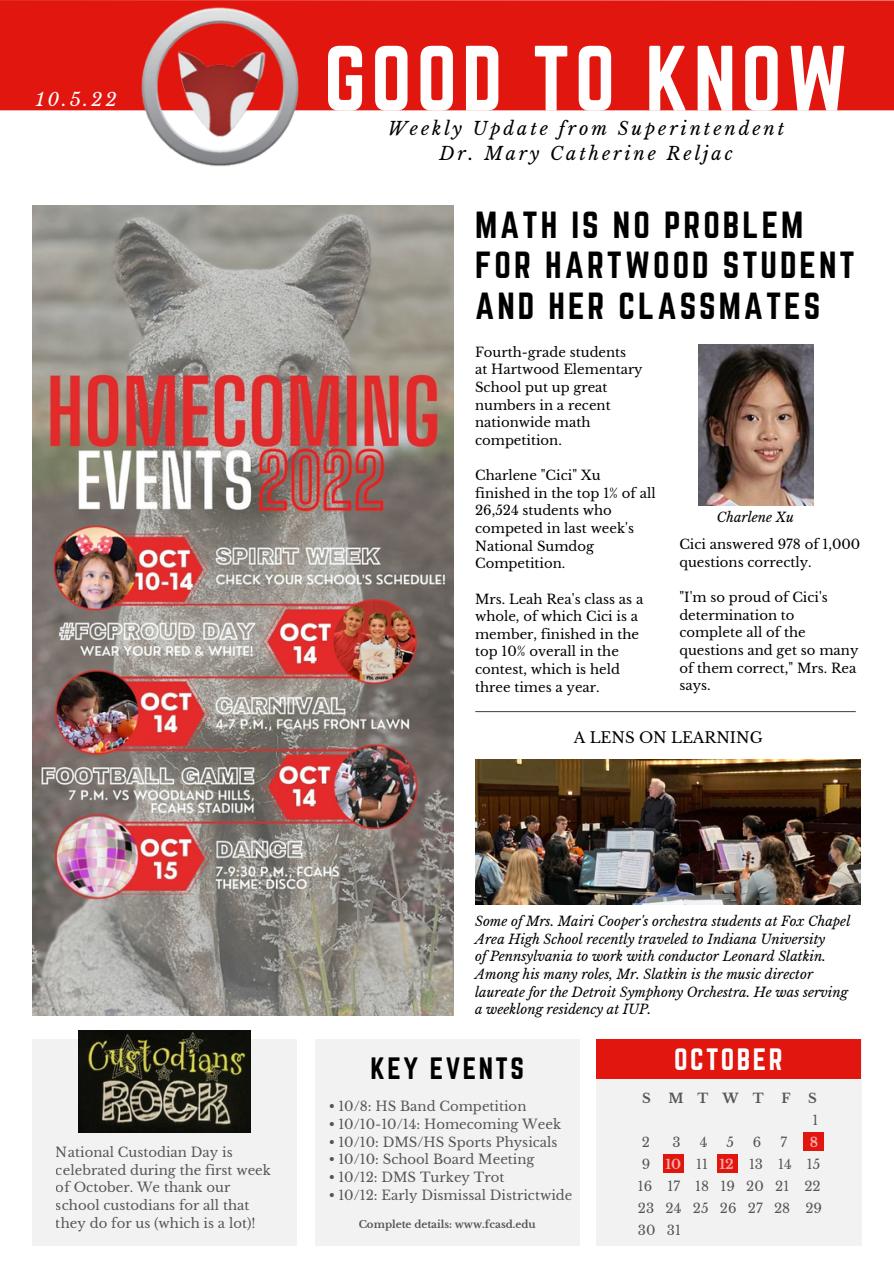
<style>
.page{position:relative;width:894px;height:1264px;background:#fff}
.page>*{position:absolute;margin:0;border:0;box-sizing:border-box;transform-origin:0 0}
.t1{font:81px "Norwester";letter-spacing:.06em;color:#fff}
.t2{font:33px/40.5px "Norwester";letter-spacing:.09em;color:#000}
.t3{font:27px "Norwester";letter-spacing:.09em;color:#000}
.t4{font:27px "Norwester";letter-spacing:.09em;color:#fff}
.t5{font:italic 18px/24.8px "Libre Baskerville";letter-spacing:.16em;color:#000;text-align:center}
.t6{font:italic 18px "Libre Baskerville";color:#fff}
.t7{font:15px "Libre Baskerville";color:#000}
.t8{font:13.2px/17.5px "Libre Baskerville";color:#000}
.t9{font:italic 13.2px/17.5px "Libre Baskerville";color:#000}
.t10{font:700 13.2px "Libre Baskerville";color:#000}
.t11{font:700 10.2px "Libre Baskerville";color:#000}
.s1{font-weight:700;color:#fff}
.s2{color:#010101}
</style>
<div class="page">
<div style="left:0;top:0;width:893px;height:110px;background:#e1160e"></div>
<img style="left:110px;top:0;width:257px;height:167px">
<div style="left:596px;top:1039px;width:264px;height:206px;background:#f2f2f2"></div>
<div style="left:803px;top:1132px;width:20px;height:18px;background:#e1160e"></div>
<div style="left:717px;top:1154px;width:20px;height:18px;background:#e1160e"></div>
<div style="left:663px;top:1154px;width:20px;height:18px;background:#e1160e"></div>
<div style="left:314px;top:1039px;width:265px;height:206px;background:#f2f2f2"></div>
<div style="left:596px;top:1039px;width:264px;height:39px;background:#e1160e"></div>
<div style="left:32px;top:1039px;width:265px;height:206px;background:#f2f2f2"></div>
<img style="left:78px;top:1030px;width:173px;height:102px">
<img style="left:698px;top:345px;width:115px;height:161px">
<hr style="left:475px;top:711px;width:380px;height:1px;background:#545454">
<img style="left:475px;top:759px;width:385px;height:145px">
<img style="left:32px;top:206px;width:421px;height:809px">
<h3 class="t6" style="left:36px;top:89px;width:82px">10.5.22</h3>
<h1 class="t1" style="left:324px;top:30px;width:525px">GOOD TO KNOW</h1>
<h3 class="t5" style="left:388px;top:117px;width:398px">Weekly Update from Superintendent<br>Dr. Mary Catherine Reljac</h3>
<h2 class="t2" style="left:475px;top:204px;width:381px">MATH IS NO PROBLEM<br>FOR HARTWOOD STUDENT<br>AND HER CLASSMATES</h2>
<p class="t8" style="left:475px;top:343px;width:169px">Fourth-grade students<br>at Hartwood Elementary<br>School put up great numbers in a recent nationwide math competition.</p>
<p class="t8" style="left:475px;top:467px;width:182px">Charlene "Cici" Xu finished in the top 1% of all<br>26,524 students who competed in last week's<br>National Sumdog<br>Competition.</p>
<p class="t8" style="left:475px;top:590px;width:170px">Mrs. Leah Rea's class as a whole, of which Cici is a member, finished in the top 10% overall in the contest, which is held three times a year.</p>
<p class="t9" style="left:716px;top:508px;width:79px">Charlene Xu</p>
<p class="t8" style="left:679px;top:536px;width:182px">Cici answered 978 of 1,000 questions correctly.</p>
<p class="t8" style="left:679px;top:588px;width:180px">"I'm so proud of Cici's determination to complete all of the questions and get so many of them correct," Mrs. Rea says.</p>
<p class="t7" style="left:573px;top:728px;width:190px">A LENS ON LEARNING</p>
<p class="t8" style="left:56px;top:1143px;width:217px">National Custodian Day is celebrated during the first week of October. We thank our school custodians for all that they do for us (which is a lot)!</p>
<p class="t9" style="left:475px;top:912px;width:377px">Some of Mrs. Mairi Cooper's orchestra students at Fox Chapel Area High School recently traveled to Indiana University<br>of Pennsylvania to work with conductor Leonard Slatkin.<br>Among his many roles, Mr. Slatkin is the music director laureate for the Detroit Symphony Orchestra. He was serving a weeklong residency at IUP.</p>
<h3 class="t3" style="left:370px;top:1051px;width:155px">KEY EVENTS</h3>
<p class="t8" style="left:328px;top:1097px;width:200px">• 10/8: HS Band Competition</p>
<p class="t8" style="left:328px;top:1115px;width:234px">• 10/10-10/14: Homecoming Week</p>
<p class="t8" style="left:328px;top:1133px;width:231px">• 10/10: DMS/HS Sports Physicals</p>
<p class="t8" style="left:328px;top:1150px;width:208px">• 10/10: School Board Meeting</p>
<p class="t8" style="left:328px;top:1168px;width:178px">• 10/12: DMS Turkey Trot</p>
<p class="t8" style="left:328px;top:1186px;width:246px">• 10/12: Early Dismissal Districtwide</p>
<p class="t11" style="left:358px;top:1218px;width:179px">Complete details: www.fcasd.edu</p>
<h3 class="t4" style="left:674px;top:1042px;width:110px">OCTOBER</h3>
<p class="t10" style="left:641px;top:1090px;width:10px">S</p>
<p class="t10" style="left:668px;top:1090px;width:97px">MTWT</p>
<p class="t10" style="left:781px;top:1090px;width:11px">F</p>
<p class="t10" style="left:807px;top:1090px;width:10px">S</p>
<p class="t8" style="left:812px;top:1111px;width:7px">1</p>
<p class="t8" style="left:641px;top:1133px;width:10px">2</p>
<p class="t8" style="left:672px;top:1133px;width:10px">3</p>
<p class="t8" style="left:699px;top:1133px;width:9px">4</p>
<p class="t8" style="left:726px;top:1133px;width:9px">5</p>
<p class="t8" style="left:752px;top:1133px;width:10px">6</p>
<p class="t8" style="left:780px;top:1133px;width:8px">7</p>
<p class="t8" style="left:637px;top:1130px;width:185px;line-height:22px;text-indent:172px"><span class="s1">8<br></span>9 <span class="s1">10</span> 11 <span class="s1">12</span> 13 14 15<br>16 17 18 19 <span class="s2">20</span> 21 22<br>23 24 25 26 27 28 29<br>30 31</p>
</div>
